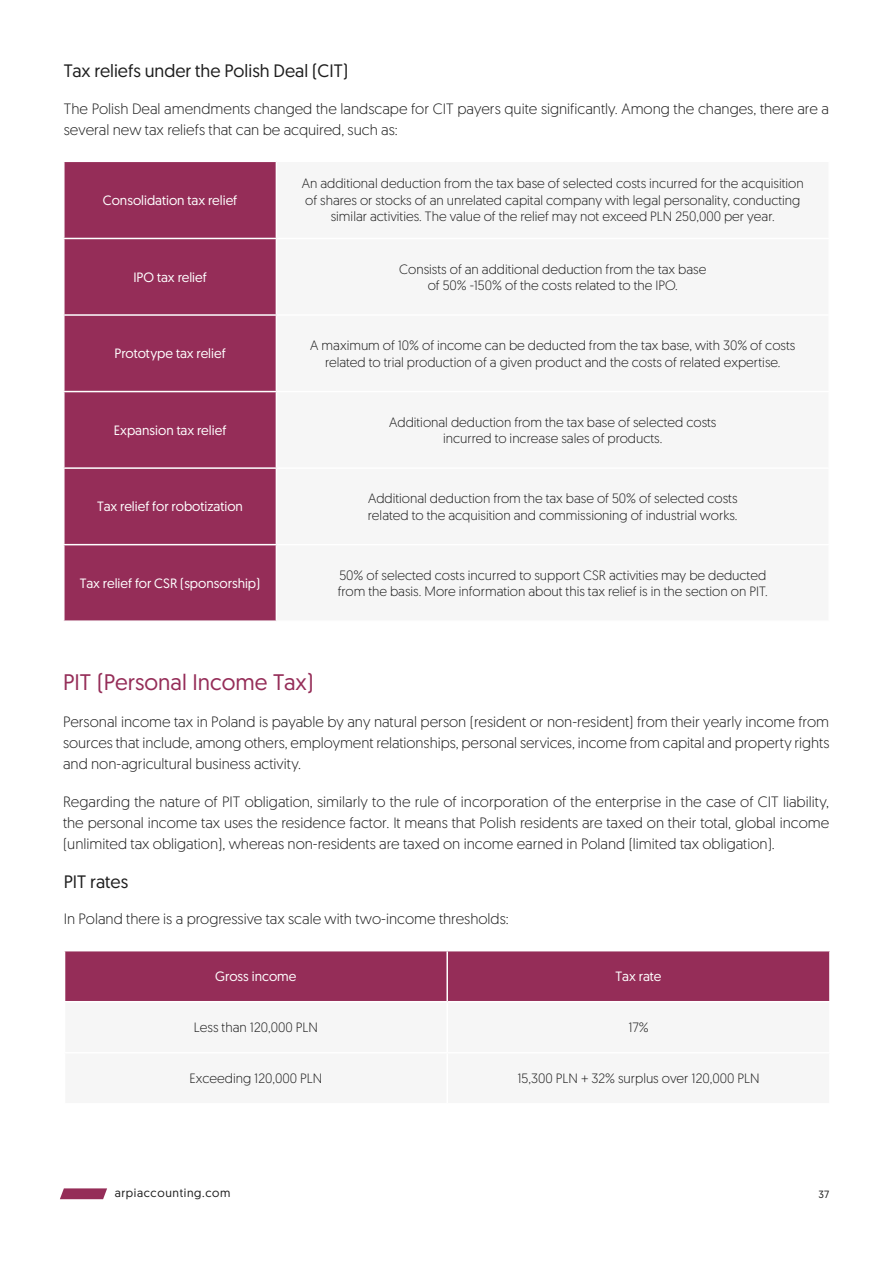
<style>
.page{position:relative;width:893px;height:1263px;background:#fff}
.page>*{position:absolute;margin:0;border:0;box-sizing:border-box;transform-origin:0 0}
.Heading_3{font:22.5px "Geomanist";color:#952d58}
.Heading_2{font:18px "Geomanist";color:#1e1e1e}
.Paragraph{font:300 15px/21px "Geomanist";color:#1e1e1e;text-align:justify}
.Table_text{font:300 13.5px/16.5px "Geomanist";color:#1e1e1e;text-align:center}
.Table_heading{font:13.5px "Geomanist";color:#fff}
.t1{font:12px "Geomanist";letter-spacing:.05em;color:#1e1e1e}
.t2{font:10.5px "Geomanist";color:#1e1e1e}
</style>
<div class="page">
<svg style="left:60px;top:1188px;width:47px;height:11px"></svg>
<div style="left:65px;top:162px;width:211px;height:458px;background:#952d58"></div>
<hr style="left:63px;top:238px;width:213px;height:1px;background:#fff">
<hr style="left:63px;top:314px;width:213px;height:2px;background:#fff">
<hr style="left:63px;top:391px;width:213px;height:1px;background:#fff">
<hr style="left:63px;top:467px;width:213px;height:2px;background:#fff">
<hr style="left:63px;top:544px;width:213px;height:1px;background:#fff">
<div style="left:65px;top:951px;width:764px;height:50px;background:#952d58"></div>
<hr style="left:446px;top:951px;width:2px;height:50px;background:#fff">
<p class="Heading_2" style="left:64px;top:59px;width:286px">Tax reliefs under the Polish Deal (CIT)</p>
<p class="Paragraph" style="left:64px;top:98px;width:767px">The Polish Deal amendments changed the landscape for CIT payers quite significantly. Among the changes, there are a several new tax reliefs that can be acquired, such as:</p>
<p class="Table_heading" style="left:103px;top:191px;width:136px">Consolidation tax relief</p>
<p class="Table_text" style="left:302px;top:175px;width:503px">An additional deduction from the tax base of selected costs incurred for the acquisition of shares or stocks of an unrelated capital company with legal personality, conducting similar activities. The value of the relief may not exceed PLN 250,000 per year.</p>
<p class="Table_heading" style="left:133px;top:268px;width:75px">IPO tax relief</p>
<p class="Table_text" style="left:399px;top:260px;width:309px">Consists of an additional deduction from the tax base of 50% -150% of the costs related to the IPO.</p>
<p class="Table_heading" style="left:114px;top:345px;width:113px">Prototype tax relief</p>
<p class="Table_text" style="left:310px;top:337px;width:487px">A maximum of 10% of income can be deducted from the tax base, with 30% of costs related to trial production of a given product and the costs of related expertise.</p>
<p class="Table_heading" style="left:114px;top:421px;width:114px">Expansion tax relief</p>
<p class="Table_text" style="left:389px;top:413px;width:329px">Additional deduction from the tax base of selected costs incurred to increase sales of products.</p>
<p class="Table_heading" style="left:97px;top:498px;width:147px">Tax relief for robotization</p>
<p class="Table_text" style="left:368px;top:490px;width:371px;text-align:left">Additional deduction from the tax base of 50% of selected costs related to the acquisition and commissioning of industrial works.</p>
<p class="Table_heading" style="left:80px;top:574px;width:182px">Tax relief for CSR (sponsorship)</p>
<p class="Table_text" style="left:338px;top:566px;width:432px;text-align:left">50% of selected costs incurred to support CSR activities may be deducted from the basis. More information about this tax relief is in the section on PIT.</p>
<p class="Heading_3" style="left:63px;top:667px;width:252px">PIT (Personal Income Tax)</p>
<p class="Paragraph" style="left:63px;top:710px;width:768px">Personal income tax in Poland is payable by any natural person (resident or non-resident) from their yearly income from sources that include, among others, employment relationships, personal services, income from capital and property rights and non-agricultural business activity.</p>
<p class="Paragraph" style="left:63px;top:790px;width:768px">Regarding the nature of PIT obligation, similarly to the rule of incorporation of the enterprise in the case of CIT liability, the personal income tax uses the residence factor. It means that Polish residents are taxed on their total, global income (unlimited tax obligation), whereas non-residents are taxed on income earned in Poland (limited tax obligation).</p>
<p class="Heading_2" style="left:64px;top:870px;width:66px">PIT rates</p>
<p class="Paragraph" style="left:64px;top:908px;width:447px">In Poland there is a progressive tax scale with two-income thresholds:</p>
<p class="Table_heading" style="left:215px;top:968px;width:83px">Gross income</p>
<p class="Table_heading" style="left:616px;top:968px;width:47px">Tax rate</p>
<p class="Table_text" style="left:194px;top:1019px;width:126px">Less than 120,000 PLN</p>
<p class="Table_text" style="left:628px;top:1019px;width:22px">17%</p>
<p class="Table_text" style="left:189px;top:1070px;width:134px">Exceeding 120,000 PLN</p>
<p class="Table_text" style="left:518px;top:1070px;width:243px">15,300 PLN + 32% surplus over 120,000 PLN</p>
<p class="t1" style="left:115px;top:1185px;width:117px">arpiaccounting.com</p>
<p class="t2" style="left:819px;top:1187px;width:12px">37</p>
</div>
